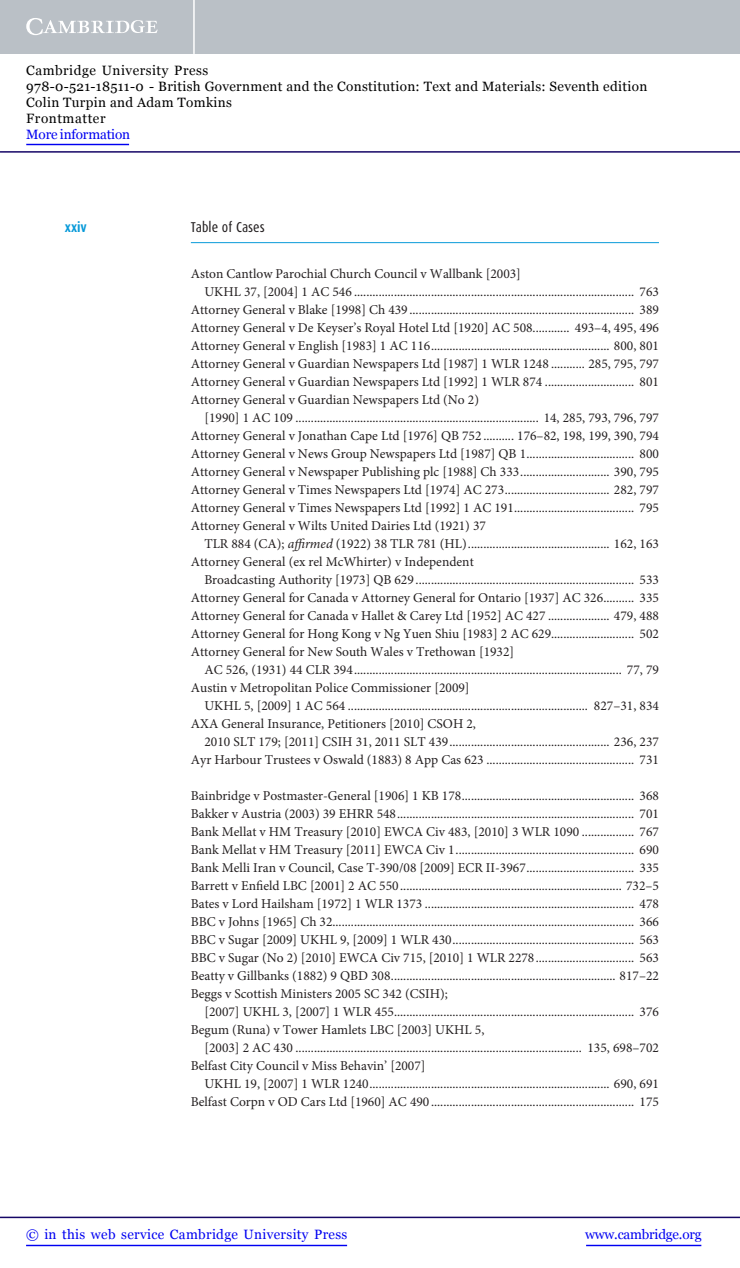
<style>
.page{position:relative;width:740px;height:1268px;background:#fff}
.page>*{position:absolute;margin:0;border:0;box-sizing:border-box;transform-origin:0 0}
.t1{font:14.25px "Dax Condensed";color:#231f20}
.t2{font:700 14.25px "Dax Condensed";color:#089ad9}
.t3{font:13.5px/18px "Minion Pro";color:#231f20}
.t4{font:13.5px/16.2px "Georgia";letter-spacing:.025em;color:#000}
.t5{font:13.5px "Georgia";letter-spacing:.025em;color:#0000f1}
.t6{font:13.5px "Georgia";letter-spacing:-.015em;color:#0000f1}
.t7{font:13.5px "Georgia";letter-spacing:-.01em;color:#0000f1}
.s1{font-style:italic}
</style>
<div class="page">
<hr style="left:191px;top:242px;width:468px;height:1px;background:#089ad9">
<div style="left:0;top:0;width:740px;height:54px;background:#bac0c6"></div>
<svg style="left:26px;top:18px;width:132px;height:17px"></svg>
<hr style="left:193px;top:0;width:2px;height:54px;background:#fff">
<hr style="left:0;top:151px;width:740px;height:2px;background:#150666">
<hr style="left:586px;top:1244px;width:115px;height:2px;background:#0000f1">
<hr style="left:0;top:1216px;width:740px;height:2px;background:#150666">
<hr style="left:26px;top:1244px;width:321px;height:2px;background:#0000f1">
<hr style="left:26px;top:144px;width:103px;height:1px;background:#0000f1">
<p class="t4" style="left:26px;top:62px;width:622px">Cambridge University Press<br>978-0-521-18511-0 - British Government and the Constitution: Text and Materials: Seventh edition Colin Turpin and Adam Tomkins<br>Frontmatter</p>
<p class="t7" style="left:26px;top:127px;width:105px">More information</p>
<p class="t2" style="left:65px;top:221px;width:24px">xxiv</p>
<p class="t1" style="left:191px;top:221px;width:75px">Table of Cases</p>
<p class="t3" style="left:191px;top:266px;width:332px">Aston Cantlow Parochial Church Council v Wallbank [2003]</p>
<p class="t3" style="left:204px;top:284px;width:456px">UKHL 37, [2004] 1 AC 546 ........................................................................................... 763</p>
<p class="t3" style="left:191px;top:302px;width:470px">Attorney General v Blake [1998] Ch 439 ......................................................................... 389</p>
<p class="t3" style="left:191px;top:320px;width:470px">Attorney General v De Keyser’s Royal Hotel Ltd [1920] AC 508 ............ 493–4, 495, 496</p>
<p class="t3" style="left:191px;top:338px;width:470px">Attorney General v English [1983] 1 AC 116 .......................................................... 800, 801</p>
<p class="t3" style="left:191px;top:356px;width:470px">Attorney General v Guardian Newspapers Ltd [1987] 1 WLR 1248 ........... 285, 795, 797</p>
<p class="t3" style="left:191px;top:374px;width:470px">Attorney General v Guardian Newspapers Ltd [1992] 1 WLR 874 ............................. 801</p>
<p class="t3" style="left:191px;top:392px;width:290px">Attorney General v Guardian Newspapers Ltd (No 2)</p>
<p class="t3" style="left:204px;top:410px;width:456px">[1990] 1 AC 109 ............................................................................... 14, 285, 793, 796, 797</p>
<p class="t3" style="left:191px;top:428px;width:470px">Attorney General v Jonathan Cape Ltd [1976] QB 752 .......... 176–82, 198, 199, 390, 794</p>
<p class="t3" style="left:191px;top:446px;width:470px">Attorney General v News Group Newspapers Ltd [1987] QB 1 ................................... 800</p>
<p class="t3" style="left:191px;top:464px;width:470px">Attorney General v Newspaper Publishing plc [1988] Ch 333 ............................. 390, 795</p>
<p class="t3" style="left:191px;top:482px;width:470px">Attorney General v Times Newspapers Ltd [1974] AC 273 .................................. 282, 797</p>
<p class="t3" style="left:191px;top:500px;width:470px">Attorney General v Times Newspapers Ltd [1992] 1 AC 191 ....................................... 795</p>
<p class="t3" style="left:191px;top:518px;width:297px">Attorney General v Wilts United Dairies Ltd (1921) 37</p>
<p class="t3" style="left:204px;top:536px;width:456px">TLR 884 (CA); <span class="s1">affirmed</span> (1922) 38 TLR 781 (HL) .............................................. 162, 163</p>
<p class="t3" style="left:191px;top:554px;width:284px">Attorney General (ex rel McWhirter) v Independent</p>
<p class="t3" style="left:204px;top:572px;width:456px">Broadcasting Authority [1973] QB 629 ....................................................................... 533</p>
<p class="t3" style="left:191px;top:590px;width:470px">Attorney General for Canada v Attorney General for Ontario [1937] AC 326 .......... 335</p>
<p class="t3" style="left:191px;top:608px;width:470px">Attorney General for Canada v Hallet &amp; Carey Ltd [1952] AC 427 .................... 479, 488</p>
<p class="t3" style="left:191px;top:626px;width:470px">Attorney General for Hong Kong v Ng Yuen Shiu [1983] 2 AC 629 ........................... 502</p>
<p class="t3" style="left:191px;top:644px;width:325px">Attorney General for New South Wales v Trethowan [1932]</p>
<p class="t3" style="left:204px;top:662px;width:456px">AC 526, (1931) 44 CLR 394 ....................................................................................... 77, 79</p>
<p class="t3" style="left:191px;top:680px;width:280px">Austin v Metropolitan Police Commissioner [2009]</p>
<p class="t3" style="left:204px;top:698px;width:456px">UKHL 5, [2009] 1 AC 564 .............................................................................. 827–31, 834</p>
<p class="t3" style="left:191px;top:716px;width:287px">AXA General Insurance, Petitioners [2010] CSOH 2,</p>
<p class="t3" style="left:204px;top:734px;width:456px">2010 SLT 179; [2011] CSIH 31, 2011 SLT 439 .................................................... 236, 237</p>
<p class="t3" style="left:191px;top:752px;width:470px">Ayr Harbour Trustees v Oswald (1883) 8 App Cas 623 ................................................ 731</p>
<p class="t3" style="left:191px;top:788px;width:470px;text-align:justify">Bainbridge v Postmaster-General [1906] 1 KB 178 ........................................................ 368<br>Bakker v Austria (2003) 39 EHRR 548 ............................................................................. 701<br>Bank Mellat v HM Treasury [2010] EWCA Civ 483, [2010] 3 WLR 1090 ................. 767<br>Bank Mellat v HM Treasury [2011] EWCA Civ 1 .......................................................... 690<br>Bank Melli Iran v Council, Case T-390/08 [2009] ECR II-3967 ................................... 335<br>Barrett v Enfield LBC [2001] 2 AC 550 ........................................................................ 732–5<br>Bates v Lord Hailsham [1972] 1 WLR 1373 .................................................................... 478<br>BBC v Johns [1965] Ch 32 .................................................................................................. 366<br>BBC v Sugar [2009] UKHL 9, [2009] 1 WLR 430 ........................................................... 563<br>BBC v Sugar (No 2) [2010] EWCA Civ 715, [2010] 1 WLR 2278 ................................ 563<br>Beatty v Gillbanks (1882) 9 QBD 308 ......................................................................... 817–22<br>Beggs v Scottish Ministers 2005 SC 342 (CSIH);</p>
<p class="t3" style="left:191px;top:1004px;width:470px;text-indent:14px">[2007] UKHL 3, [2007] 1 WLR 455 .............................................................................. 376<br>Begum (Runa) v Tower Hamlets LBC [2003] UKHL 5,</p>
<p class="t3" style="left:191px;top:1040px;width:470px;text-indent:14px">[2003] 2 AC 430 ............................................................................................. 135, 698–702<br>Belfast City Council v Miss Behavin’ [2007]</p>
<p class="t3" style="left:191px;top:1076px;width:470px;text-align:right">UKHL 19, [2007] 1 WLR 1240 .............................................................................. 690, 691<br>Belfast Corpn v OD Cars Ltd [1960] AC 490 .................................................................. 175</p>
<p class="t5" style="left:26px;top:1226px;width:323px">© in this web service Cambridge University Press</p>
<p class="t6" style="left:585px;top:1226px;width:118px">www.cambridge.org</p>
</div>
